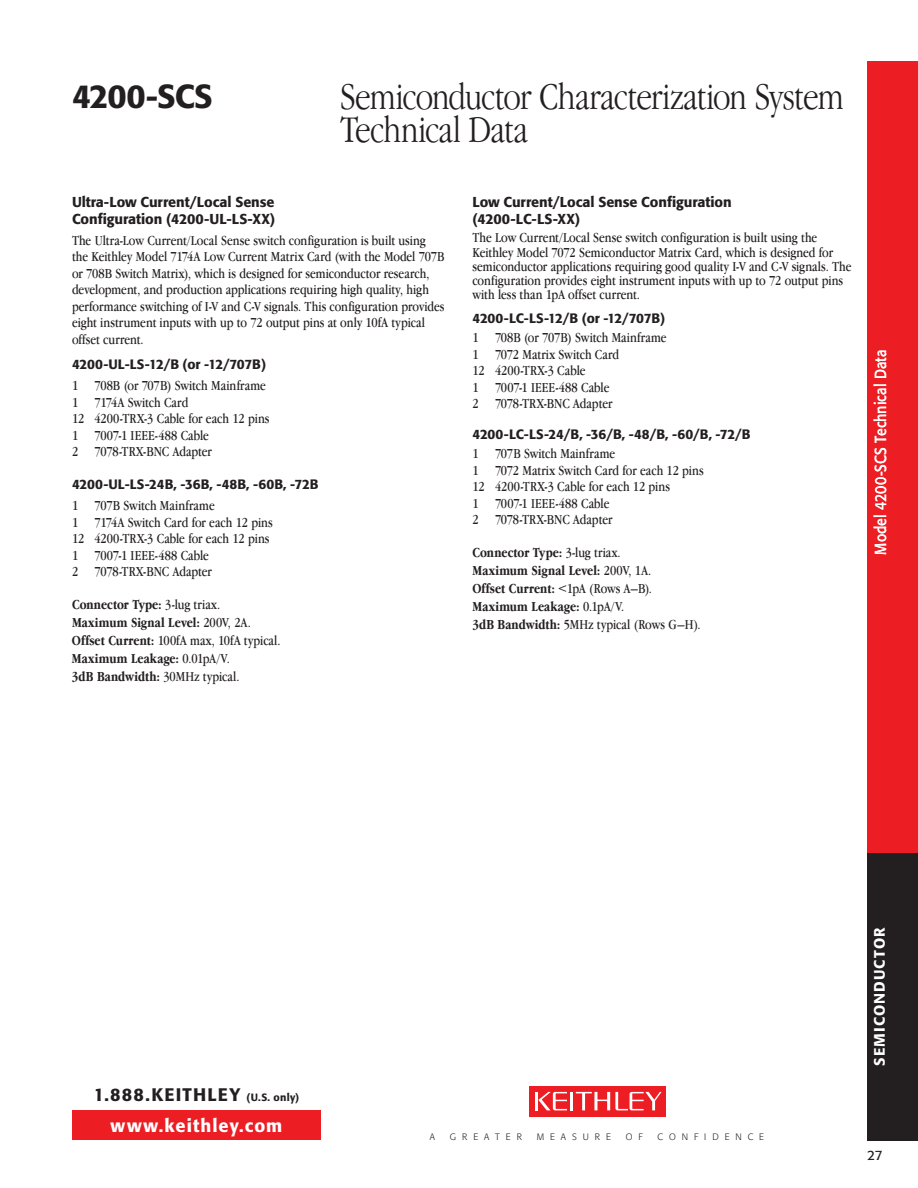
<style>
.page{position:relative;width:918px;height:1188px;background:#fff}
.page>*{position:absolute;margin:0;border:0;box-sizing:border-box;transform-origin:0 0}
.t1{font:300 condensed 39px/33px "Garamond IT Cby BT";letter-spacing:-.025em;color:#231f20}
.t2{font:500 33px "Formata";letter-spacing:-.03em;color:#231f20}
.t3{font:500 18px "Formata";letter-spacing:.065em;color:#231f20}
.t4{font:500 18px "Formata";letter-spacing:.06em;color:#fff}
.t5{font:15.75px "Formata";letter-spacing:.005em;color:#fff;scale:.9 1}
.t6{font:500 15px "Formata";letter-spacing:.07em;color:#fff}
.t7{font:condensed 14.25px/16.5px "Garamond IT Cby BT";color:#231f20}
.t8{font:700 condensed 14.25px/18px "Garamond IT Cby BT";letter-spacing:.005em;color:#231f20}
.t9{font:500 14.25px/16.5px "Formata";letter-spacing:-.005em;color:#231f20}
.t10{font:500 13.5px "Formata";letter-spacing:-.015em;color:#231f20}
.t11{font:13.5px "Formata";color:#231f20}
.t12{font:300 9.15px "Formata";letter-spacing:.65em;color:#231f20}
.s1{font-weight:400}
.s2{font-size:10.5px}
</style>
<div class="page">
<div style="left:72px;top:1110px;width:249px;height:30px;background:#ed1d24"></div>
<div style="left:867px;top:61px;width:51px;height:792px;background:#ed1d24"></div>
<div style="left:867px;top:853px;width:51px;height:288px;background:#231f20"></div>
<div style="left:529px;top:1086px;width:137px;height:30px;background:#ed1d24"></div>
<hr style="left:570px;top:1092px;width:3px;height:18px;background:#fff">
<hr style="left:535px;top:1092px;width:3px;height:18px;background:#fff">
<svg style="left:538px;top:1092px;width:29px;height:18px"></svg>
<svg style="left:576px;top:1092px;width:86px;height:18px"></svg>
<h2 class="t2" style="left:72px;top:76px;width:142px">4200-SCS</h2>
<h1 class="t1" style="left:340px;top:80px;width:505px">Semiconductor Characterization System<br>Technical Data</h1>
<p class="t9" style="left:72px;top:194px;width:205px">Ultra-Low Current/Local Sense<br>Configuration (4200-UL-LS-XX)</p>
<p class="t7" style="left:72px;top:232px;width:374px">The Ultra-Low Current/Local Sense switch configuration is built using the Keithley Model 7174A Low Current Matrix Card (with the Model 707B or 708B Switch Matrix), which is designed for semiconductor research, development, and production applications requiring high quality, high performance switching of I-V and C‑V signals. This configuration provides eight instrument inputs with up to 72 output pins at only 10fA typical offset current.</p>
<p class="t10" style="left:72px;top:356px;width:196px">4200-UL-LS-12/B (or -12/707B)</p>
<p class="t7" style="left:72px;top:377px;width:199px">1 708B (or 707B) Switch Mainframe<br>1 7174A Switch Card<br>12 4200-TRX-3 Cable for each 12 pins<br>1 7007-1 IEEE-488 Cable<br>2 7078-TRX-BNC Adapter</p>
<p class="t10" style="left:72px;top:476px;width:248px">4200-UL-LS-24B, -36B, -48B, -60B, -72B</p>
<p class="t7" style="left:72px;top:497px;width:202px">1 707B Switch Mainframe<br>1 7174A Switch Card for each 12 pins<br>12 4200-TRX-3 Cable for each 12 pins<br>1 7007-1 IEEE-488 Cable<br>2 7078-TRX-BNC Adapter</p>
<p class="t8" style="left:72px;top:595px;width:210px">Connector Type: <span class="s1">3-lug triax.<br></span>Maximum Signal Level: <span class="s1">200V, 2A.<br></span>Offset Current: <span class="s1">100fA max, 10fA typical.<br></span>Maximum Leakage: <span class="s1">0.01pA/V.<br></span>3dB Bandwidth: <span class="s1">30MHz typical.</span></p>
<p class="t9" style="left:472px;top:194px;width:261px">Low Current/Local Sense Configuration (4200-LC-LS-XX)</p>
<p class="t7" style="left:472px;top:231px;width:381px;line-height:14.2px">The Low Current/Local Sense switch configuration is built using the Keithley Model 7072 Semiconductor Matrix Card, which is designed for semiconductor applications requiring good quality I-V and C-V signals. The configuration provides eight instrument inputs with up to 72 output pins with less than 1pA offset current.</p>
<p class="t10" style="left:472px;top:310px;width:194px">4200-LC-LS-12/B (or -12/707B)</p>
<p class="t7" style="left:472px;top:329px;width:196px">1 708B (or 707B) Switch Mainframe<br>1 7072 Matrix Switch Card<br>12 4200-TRX-3 Cable<br>1 7007-1 IEEE-488 Cable<br>2 7078-TRX-BNC Adapter</p>
<p class="t10" style="left:472px;top:426px;width:280px">4200-LC-LS-24/B, -36/B, -48/B, -60/B, -72/B</p>
<p class="t7" style="left:472px;top:446px;width:233px">1 707B Switch Mainframe<br>1 7072 Matrix Switch Card for each 12 pins<br>12 4200-TRX-3 Cable for each 12 pins<br>1 7007-1 IEEE-488 Cable<br>2 7078-TRX-BNC Adapter</p>
<p class="t8" style="left:472px;top:544px;width:230px">Connector Type: <span class="s1">3-lug triax.<br></span>Maximum Signal Level: <span class="s1">200V, 1A.<br></span>Offset Current: <span class="s1">&lt;1pA (Rows A–B).<br></span>Maximum Leakage: <span class="s1">0.1pA/V.<br></span>3dB Bandwidth: <span class="s1">5MHz typical (Rows G–H).</span></p>
<p class="t5" style="left:871px;top:555px;width:229px;rotate:-90deg">Model 4200-SCS Technical Data</p>
<p class="t3" style="left:94px;top:1084px;width:207px">1.888.KEITHLEY <span class="s2">(U.S. only)</span></p>
<p class="t4" style="left:111px;top:1115px;width:173px">www.keithley.com</p>
<p class="t12" style="left:430px;top:1131px;width:7px">A</p>
<p class="t12" style="left:450px;top:1131px;width:73px">GREATER</p>
<p class="t12" style="left:537px;top:1131px;width:76px">MEASURE</p>
<p class="t12" style="left:626px;top:1131px;width:18px">O F</p>
<p class="t12" style="left:658px;top:1131px;width:108px">CONFIDENCE</p>
<p class="t6" style="left:870px;top:1066px;width:140px;rotate:-90deg">Semiconductor</p>
<p class="t11" style="left:867px;top:1148px;width:17px">27</p>
</div>
